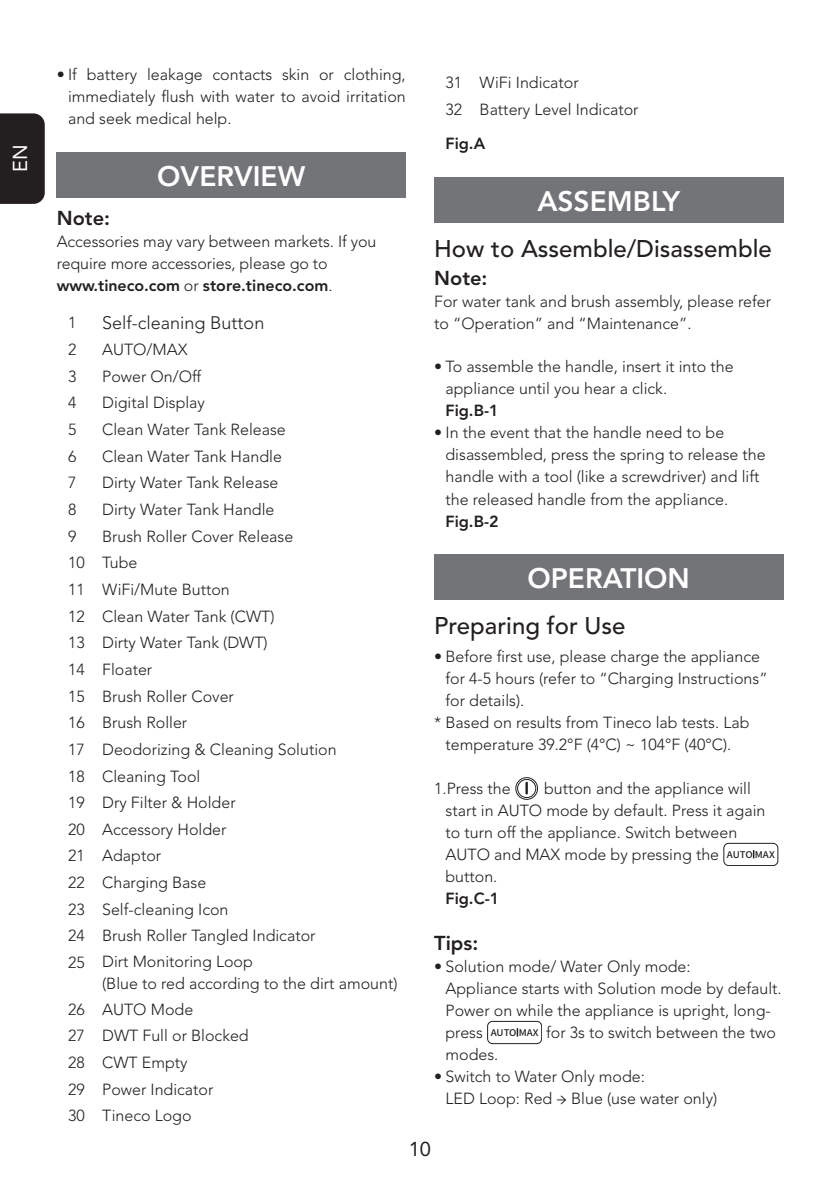
<style>
.page{position:relative;width:840px;height:1191px;background:#fff}
.page>*{position:absolute;margin:0;border:0;box-sizing:border-box;transform-origin:0 0}
.t1{font:800 28px "Avenir LT Std";color:#fff}
.t2{font:500 24px "Avenir LT Std";color:#231f20}
.t3{font:800 20px "Avenir LT Std";color:#231f20}
.t4{font:20px "Avenir LT Std";color:#fff}
.t5{font:20px "Avenir LT Std";color:#231f20}
.t6{font:300 18px "Avenir LT Std";color:#231f20}
.t7{font:300 16px/22px "Avenir LT Std";color:#231f20}
.t8{font:800 16px "Avenir LT Std";color:#231f20}
.s1{font-weight:800}
.s2{font-family:"Source Han Sans CN";font-weight:500;font-size:9.2px}
.s3{font-family:"Minion Pro";font-weight:400}
</style>
<div class="page">
<div style="left:0;top:113px;width:45px;height:91px;background:#231f20"></div>
<div style="left:57px;top:152px;width:348px;height:46px;background:#727477"></div>
<div style="left:434px;top:177px;width:348px;height:46px;background:#727477"></div>
<div style="left:434px;top:554px;width:348px;height:46px;background:#727477"></div>
<svg style="left:515px;top:777px;width:23px;height:23px"></svg>
<div style="left:723px;top:843px;width:54px;height:23px;border:1px solid #231f20;border-radius:5px"></div>
<svg style="left:752px;top:850px;width:2px;height:8px"></svg>
<div style="left:487px;top:1021px;width:54px;height:23px;border:1px solid #231f20;border-radius:5px"></div>
<svg style="left:516px;top:1028px;width:2px;height:8px"></svg>
<p class="t4" style="left:8px;top:172px;width:29px;rotate:-90deg">EN</p>
<p class="t7" style="left:68px;top:64px;width:339px;text-align:justify;text-indent:-11px">• If battery leakage contacts skin or clothing, immediately flush with water to avoid irritation and seek medical help.</p>
<h1 class="t1" style="left:157px;top:160px;width:149px">OVERVIEW</h1>
<p class="t3" style="left:57px;top:207px;width:55px">Note:</p>
<p class="t7" style="left:57px;top:231px;width:321px">Accessories may vary between markets. If you require more accessories, please go to <span class="s1">www.tineco.com</span> or <span class="s1">store.tineco.com</span>.</p>
<p class="t7" style="left:68px;top:312px;width:10px">1</p>
<p class="t6" style="left:102px;top:312px;width:164px">Self-cleaning Button</p>
<p class="t7" style="left:68px;top:339px;width:10px">2</p>
<p class="t7" style="left:102px;top:339px;width:87px">AUTO/MAX</p>
<p class="t7" style="left:68px;top:365px;width:10px">3</p>
<p class="t7" style="left:102px;top:365px;width:101px">Power On/Off</p>
<p class="t7" style="left:68px;top:392px;width:10px">4</p>
<p class="t7" style="left:102px;top:392px;width:104px">Digital Display</p>
<p class="t7" style="left:68px;top:418px;width:10px">5</p>
<p class="t7" style="left:102px;top:418px;width:185px">Clean Water Tank Release</p>
<p class="t7" style="left:68px;top:445px;width:10px">6</p>
<p class="t7" style="left:102px;top:445px;width:181px">Clean Water Tank Handle</p>
<p class="t7" style="left:68px;top:472px;width:10px">7</p>
<p class="t7" style="left:102px;top:472px;width:178px">Dirty Water Tank Release</p>
<p class="t7" style="left:68px;top:498px;width:10px">8</p>
<p class="t7" style="left:102px;top:498px;width:174px">Dirty Water Tank Handle</p>
<p class="t7" style="left:68px;top:525px;width:10px">9</p>
<p class="t7" style="left:68px;top:523px;width:270px;line-height:26.6px;text-indent:34px">Brush Roller Cover Release<br>10 Tube<br>11 WiFi/Mute Button<br>12 Clean Water Tank (CWT)<br>13 Dirty Water Tank (DWT)<br>14 Floater<br>15 Brush Roller Cover<br>16 Brush Roller<br>17 Deodorizing &amp; Cleaning Solution<br>18 Cleaning Tool<br>19 Dry Filter &amp; Holder<br>20 Accessory Holder<br>21 Adaptor<br>22 Charging Base<br>23 Self-cleaning Icon<br>24 Brush Roller Tangled Indicator<br>25 Dirt Monitoring Loop</p>
<p class="t7" style="left:68px;top:970px;width:331px;line-height:26.4px;text-indent:34px">(Blue to red according to the dirt amount)<br>26 AUTO Mode<br>27 DWT Full or Blocked<br>28 CWT Empty<br>29 Power Indicator<br>30 Tineco Logo</p>
<p class="t7" style="left:445px;top:69px;width:194px;line-height:26.6px">31 WiFi Indicator<br>32 Battery Level Indicator</p>
<p class="t8" style="left:445px;top:134px;width:41px">Fig.A</p>
<h1 class="t1" style="left:537px;top:185px;width:144px">ASSEMBLY</h1>
<h2 class="t2" style="left:434px;top:235px;width:339px">How to Assemble/Disassemble</h2>
<p class="t3" style="left:434px;top:266px;width:55px">Note:</p>
<p class="t7" style="left:434px;top:290px;width:338px">For water tank and brush assembly, please refer to “Operation” and “Maintenance”.</p>
<p class="t7" style="left:445px;top:356px;width:289px;text-indent:-11px">• To assemble the handle, insert it into the appliance until you hear a click.</p>
<p class="t8" style="left:445px;top:401px;width:55px">Fig.B-1</p>
<p class="t7" style="left:445px;top:422px;width:321px;text-indent:-11px">• In the event that the handle need to be disassembled, press the spring to release the handle with a tool (like a screwdriver) and lift the released handle from the appliance.</p>
<p class="t8" style="left:445px;top:511px;width:55px">Fig.B-2</p>
<h1 class="t1" style="left:527px;top:562px;width:164px">OPERATION</h1>
<h2 class="t2" style="left:434px;top:612px;width:193px">Preparing for Use</h2>
<p class="t7" style="left:434px;top:645px;width:327px">• Before first use, please charge the appliance</p>
<p class="t7" style="left:445px;top:667px;width:323px">for 4-5 hours (refer to “Charging Instructions”</p>
<p class="t7" style="left:445px;top:689px;width:80px">for details).</p>
<p class="t7" style="left:434px;top:711px;width:316px">* Based on results from Tineco lab tests. Lab</p>
<p class="t7" style="left:445px;top:733px;width:287px">temperature 39.2°F (4°C) ~ 104°F (40°C).</p>
<p class="t7" style="left:434px;top:777px;width:78px">1.Press the</p>
<p class="t7" style="left:445px;top:777px;width:330px;text-indent:98px">button and the appliance will start in AUTO mode by default. Press it again to turn off the appliance. Switch between<br>AUTO and MAX mode by pressing the <span class="s2">AUTO MAX </span>button.</p>
<p class="t8" style="left:445px;top:889px;width:55px">Fig.C-1</p>
<p class="t3" style="left:434px;top:931px;width:46px">Tips:</p>
<p class="t7" style="left:445px;top:955px;width:337px;text-indent:-11px">• Solution mode/ Water Only mode:<br>Appliance starts with Solution mode by default.<br>Power on while the appliance is upright, long&shy;press <span class="s2">AUTO MAX</span> for 3s to switch between the two modes.</p>
<p class="t7" style="left:445px;top:1065px;width:273px;text-indent:-11px">• Switch to Water Only mode:<br>LED Loop: Red <span class="s3">→</span> Blue (use water only)</p>
<p class="t5" style="left:408px;top:1137px;width:24px">10</p>
</div>
